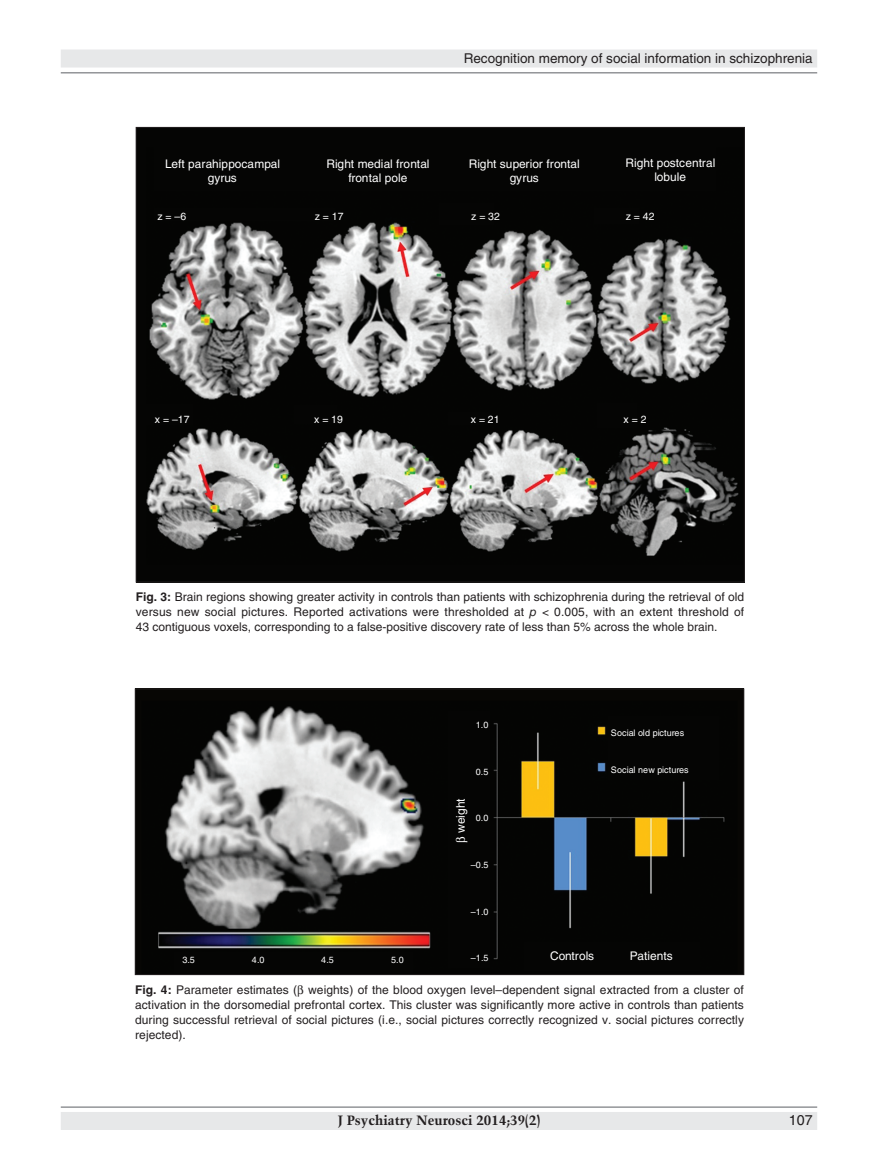
<style>
.page{position:relative;width:878px;height:1175px;background:#fff}
.page>*{position:absolute;margin:0;border:0;box-sizing:border-box;transform-origin:0 0}
.t1{font:14.25px "Helvetica LT Std";color:#231f20}
.t2{font:13.5px "Helvetica LT Std";color:#231f20}
.t3{font:700 13.5px "Trump Mediaeval LT Std";color:#231f20}
.t4{font:12px/15px "Helvetica LT Std";letter-spacing:.005em;color:#231f20;text-align:justify}
.t5{font:11.85px/13.6px "Helvetica LT Std";letter-spacing:-.005em;color:#fff;text-align:center}
.t6{font:10.5px "Helvetica LT Std";color:#fff}
.t7{font:9px "Helvetica LT Std";letter-spacing:.005em;color:#fff}
.s1{font-weight:700}
.s2{font-style:italic}
</style>
<div class="page">
<div style="left:61px;top:50px;width:756px;height:18px;background:#e7e8e9"></div>
<hr style="left:61px;top:72px;width:756px;height:2px;background:#939598">
<div style="left:61px;top:1112px;width:756px;height:18px;background:#e7e8e9"></div>
<hr style="left:61px;top:1106px;width:756px;height:1px;background:#939598">
<img style="left:138px;top:129px;width:604px;height:451px">
<img style="left:137px;top:690px;width:605px;height:282px">
<div style="left:135px;top:688px;width:609px;height:286px;border:1px solid #231f20"></div>
<svg style="left:456px;top:836px;width:11px;height:6px"></svg>
<p class="t2" style="left:463px;top:53px;width:350px">Recognition memory of social information in schizophrenia</p>
<p class="t5" style="left:165px;top:158px;width:116px">Left parahippocampal gyrus</p>
<p class="t5" style="left:326px;top:157px;width:105px;line-height:14.1px">Right medial frontal frontal pole</p>
<p class="t5" style="left:468px;top:158px;width:112px">Right superior frontal gyrus</p>
<p class="t5" style="left:625px;top:157px;width:91px;line-height:14.1px">Right postcentral lobule</p>
<p class="t6" style="left:157px;top:213px;width:30px">z=–6</p>
<p class="t6" style="left:315px;top:212px;width:30px">z=17</p>
<p class="t6" style="left:471px;top:212px;width:30px">z=32</p>
<p class="t6" style="left:625px;top:212px;width:30px">z=42</p>
<p class="t6" style="left:155px;top:415px;width:36px">x = –17</p>
<p class="t6" style="left:314px;top:415px;width:30px">x=19</p>
<p class="t6" style="left:470px;top:415px;width:30px">x=21</p>
<p class="t6" style="left:623px;top:415px;width:25px">x=2</p>
<p class="t4" style="left:136px;top:590px;width:610px"><span class="s1">Fig. 3:</span> Brain regions showing greater activity in controls than patients with schizophrenia during the retrieval of old versus new social pictures. Reported activations were thresholded at <span class="s2">p</span> &lt; 0.005, with an extent threshold of 43 contiguous voxels, corresponding to a false-positive discovery rate of less than 5% across the whole brain.</p>
<p class="t7" style="left:476px;top:721px;width:14px">1.0</p>
<p class="t7" style="left:476px;top:768px;width:14px">0.5</p>
<p class="t5" style="left:455px;top:833px;width:36px;rotate:-90deg">weight</p>
<p class="t7" style="left:476px;top:814px;width:14px">0.0</p>
<p class="t7" style="left:471px;top:861px;width:19px">–0.5</p>
<p class="t7" style="left:611px;top:729px;width:75px">Social old pictures</p>
<p class="t7" style="left:611px;top:766px;width:79px">Social new pictures</p>
<p class="t7" style="left:471px;top:909px;width:19px">–1.0</p>
<p class="t7" style="left:471px;top:954px;width:19px">–1.5</p>
<p class="t5" style="left:550px;top:950px;width:46px">Controls</p>
<p class="t5" style="left:629px;top:950px;width:45px">Patients</p>
<p class="t4" style="left:135px;top:983px;width:610px"><span class="s1">Fig. 4:</span> Parameter estimates ( weights) of the blood oxygen level–dependent signal extracted from a cluster of activation in the dorsomedial prefrontal cortex. This cluster was significantly more active in controls than patients during successful retrieval of social pictures (i.e., social pictures correctly recognized v. social pictures correctly rejected).</p>
<p class="t7" style="left:182px;top:956px;width:14px">3.5</p>
<p class="t7" style="left:252px;top:956px;width:14px">4.0</p>
<p class="t7" style="left:321px;top:956px;width:14px">4.5</p>
<p class="t7" style="left:391px;top:957px;width:14px">5.0</p>
<p class="t3" style="left:337px;top:1112px;width:204px">J Psychiatry Neurosci 2014;39(2)</p>
<p class="t1" style="left:788px;top:1115px;width:25px">107</p>
</div>
